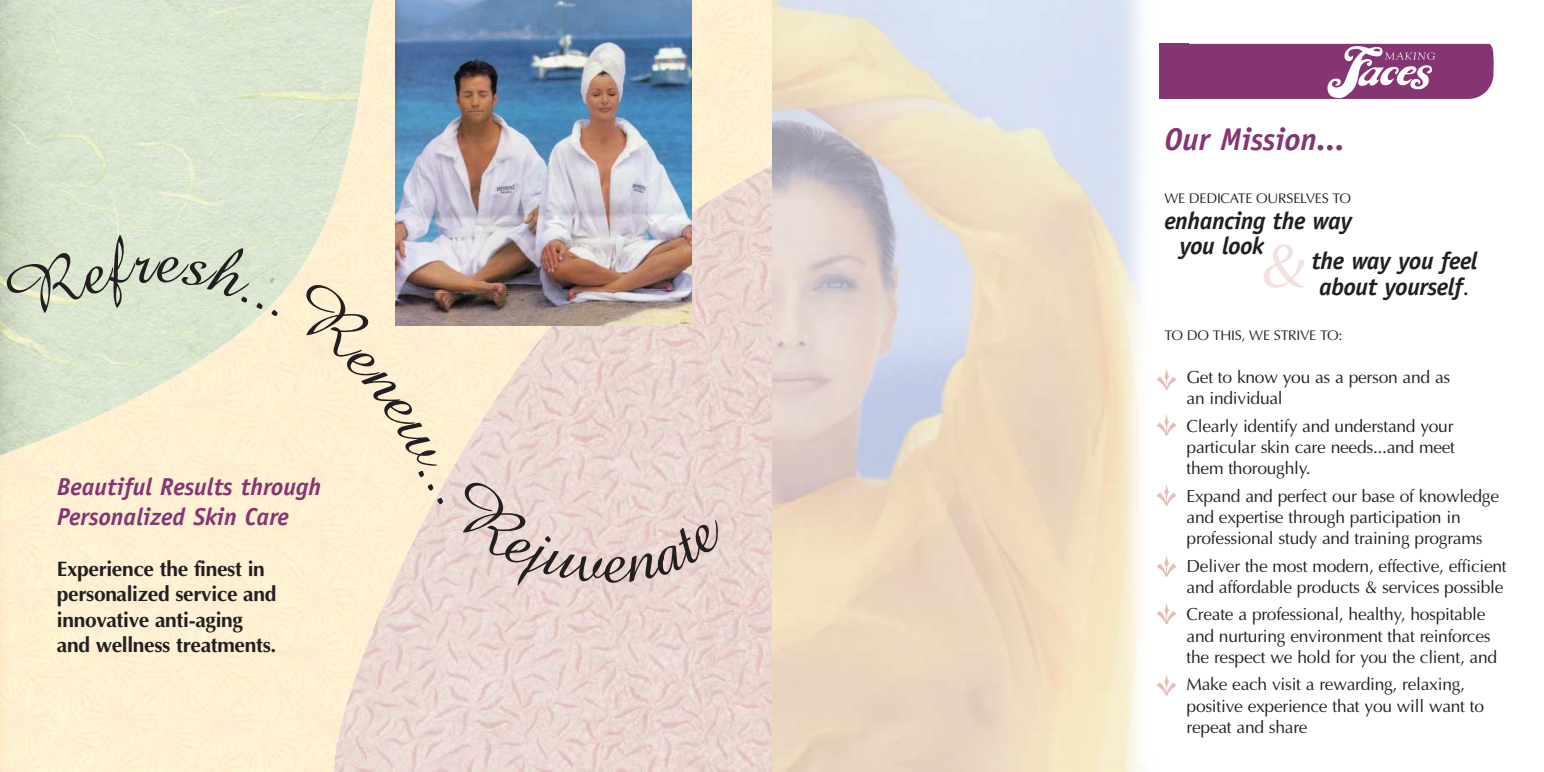
<style>
.page{position:relative;width:1544px;height:772px;background:#fff}
.page>*{position:absolute;margin:0;border:0;box-sizing:border-box;transform-origin:0 0}
.t1{font:italic 63px "Utopia";color:#f2e2df}
.t2{font:italic 700 31.5px "Officina Sans";color:#863573}
.t3{font:italic 700 24.5px/24.5px "Officina Sans";letter-spacing:-.015em;color:#231f20}
.t4{font:italic 700 24.5px/29.4px "Officina Sans";color:#863573}
.t5{font:700 21px/25.6px "Optima";letter-spacing:-.015em;color:#231f20}
.t6{font:17.5px/21.3px "Optima";letter-spacing:-.015em;color:#231f20}
.t7{font:14px "Optima";letter-spacing:-.015em;color:#231f20}
.s1{font-family:"Optima";font-weight:400;font-style:normal}
</style>
<div class="page">
<div style="left:0;top:0;width:772px;height:772px;background:#fef0d3"></div>
<img style="left:334px;top:165px;width:438px;height:607px">
<div style="left:375px;top:0;width:13px;height:279px;background:#fef0d2"></div>
<img style="left:0;top:0;width:375px;height:455px">
<img style="left:396px;top:0;width:295px;height:279px">
<div style="left:1188px;top:44px;width:306px;height:55px;background:#863573"></div>
<div style="left:772px;top:44px;width:416px;height:55px;background:#863573"></div>
<img style="left:1323px;top:43px;width:122px;height:55px">
<svg style="left:772px;top:0;width:386px;height:772px;background:#e7dbcd"></svg>
<svg style="left:1156px;top:369px;width:2px;height:21px"></svg>
<svg style="left:1156px;top:414px;width:2px;height:21px"></svg>
<svg style="left:1156px;top:485px;width:2px;height:21px"></svg>
<svg style="left:1156px;top:556px;width:2px;height:20px"></svg>
<svg style="left:1156px;top:603px;width:2px;height:21px"></svg>
<svg style="left:1156px;top:674px;width:2px;height:21px"></svg>
<svg style="left:3px;top:233px;width:260px;height:89px;background:#d9e4ce"></svg>
<svg style="left:271px;top:309px;width:7px;height:7px"></svg>
<svg style="left:286px;top:279px;width:443px;height:315px;background:#e8d7c8"></svg>
<h3 class="t4" style="left:57px;top:474px;width:266px">Beautiful Results through<br>Personalized Skin Care</h3>
<p class="t5" style="left:57px;top:558px;width:221px">Experience the finest in personalized service and innovative anti-aging and wellness treatments.</p>
<h2 class="t2" style="left:1164px;top:127px;width:182px">Our Mission...</h2>
<p class="t7" style="left:1164px;top:193px;width:188px">WE DEDICATE OURSELVES TO</p>
<h3 class="t3" style="left:1179px;top:211px;width:174px;text-indent:-15px">enhancing the way you look</h3>
<h1 class="t1" style="left:1259px;top:240px;width:47px">&amp;</h1>
<h3 class="t3" style="left:1311px;top:250px;width:168px;line-height:26.2px;text-align:center">the way you feel about yourself<span class="s1">.</span></h3>
<p class="t7" style="left:1164px;top:330px;width:180px">TO DO THIS, WE STRIVE TO:</p>
<p class="t6" style="left:1186px;top:368px;width:265px">Get to know you as a person and as an individual</p>
<p class="t6" style="left:1186px;top:417px;width:270px;text-align:justify">Clearly identify and understand your particular skin care needs...and meet them thoroughly.</p>
<p class="t6" style="left:1186px;top:487px;width:314px">Expand and perfect our base of knowledge and expertise through participation in professional study and training programs</p>
<p class="t6" style="left:1186px;top:557px;width:322px">Deliver the most modern, effective, efficient and affordable products &amp; services possible</p>
<p class="t6" style="left:1186px;top:605px;width:312px">Create a professional, healthy, hospitable and nurturing environment that reinforces the respect we hold for you the client, and</p>
<p class="t6" style="left:1186px;top:675px;width:299px">Make each visit a rewarding, relaxing, positive experience that you will want to repeat and share</p>
</div>
